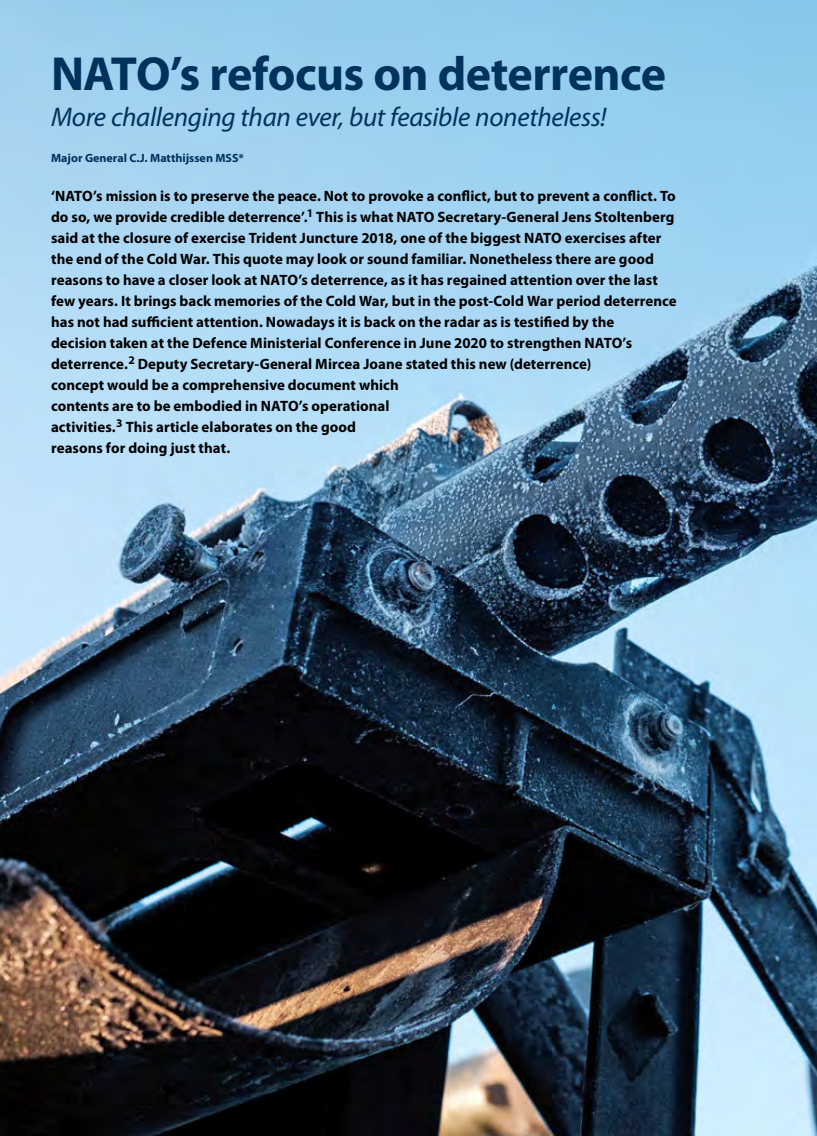
<style>
.page{position:relative;width:817px;height:1136px;background:#fff}
.page>*{position:absolute;margin:0;border:0;box-sizing:border-box;transform-origin:0 0}
.t1{font:700 48px "Myriad Pro";letter-spacing:-.015em;color:#00325c}
.t2{font:italic 27px "Myriad Pro";letter-spacing:-.01em;color:#00325c}
.t3{font:700 15px/21px "Myriad Pro";letter-spacing:.005em;color:#000}
.t4{font:700 12px "Myriad Pro";color:#00325c}
</style>
<div class="page">
<img style="left:0;top:0;width:816px;height:1135px">
<h1 class="t1" style="left:51px;top:43px;width:616px">NATO’s refocus on deterrence</h1>
<h2 class="t2" style="left:51px;top:100px;width:557px">More challenging than ever, but feasible nonetheless!</h2>
<p class="t4" style="left:51px;top:150px;width:194px">Major General C.J. Matthijssen MSS*</p>
<p class="t3" style="left:51px;top:185px;width:627px">‘NATO’s mission is to preserve the peace. Not to provoke a conflict, but to prevent a conflict. To do so, we provide credible deterrence’.<sup>1</sup> This is what NATO Secretary-General Jens Stoltenberg said at the closure of exercise Trident Juncture 2018, one of the biggest NATO exercises after the end of the Cold War. This quote may look or sound familiar. Nonetheless there are good reasons to have a closer look at NATO’s deterrence, as it has regained attention over the last few years. It brings back memories of the Cold War, but in the post-Cold War period deterrence has not had sufficient attention. Nowadays it is back on the radar as is testified by the<br>decision taken at the Defence Ministerial Conference in June 2020 to strengthen NATO’s deterrence.<sup>2</sup> Deputy Secretary-General Mircea Joane stated this new (deterrence)<br>concept would be a comprehensive document which<br>contents are to be embodied in NATO’s operational<br>activities.<sup>3</sup> This article elaborates on the good<br>reasons for doing just that.</p>
</div>
